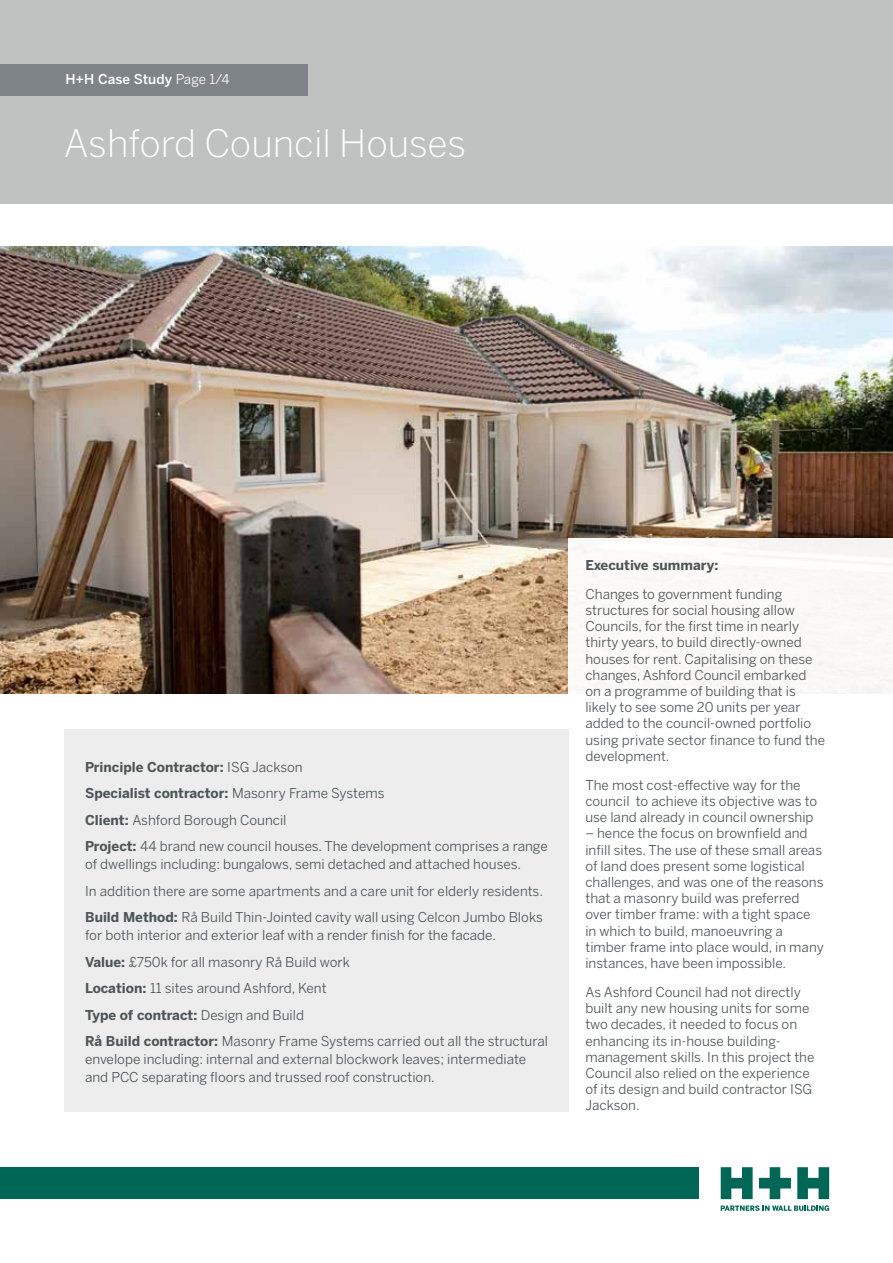
<style>
.page{position:relative;width:893px;height:1263px;background:#fff}
.page>*{position:absolute;margin:0;border:0;box-sizing:border-box;transform-origin:0 0}
.t1{font:300 37.5px "Benton Sans";color:#fff}
.t2{font:13.5px/16.2px "Benton Sans";color:#4e5557}
.t3{font:500 13.5px "Benton Sans";color:#fff}
.t4{font:700 13.5px "Benton Sans";color:#4e5557}
.s1{font-weight:400}
.s2{font-weight:700}
</style>
<div class="page">
<div style="left:0;top:0;width:893px;height:204px;background:#bfc2c0"></div>
<div style="left:0;top:64px;width:308px;height:31px;background:#7e8487"></div>
<div style="left:0;top:1168px;width:699px;height:31px;background:#006656"></div>
<svg style="left:721px;top:1205px;width:108px;height:6px"></svg>
<svg style="left:721px;top:1167px;width:32px;height:32px"></svg>
<svg style="left:797px;top:1167px;width:32px;height:32px"></svg>
<svg style="left:759px;top:1167px;width:32px;height:32px"></svg>
<div style="left:64px;top:729px;width:504px;height:383px;background:#ecedec"></div>
<img style="left:0;top:247px;width:893px;height:446px">
<div style="left:568px;top:538px;width:325px;height:161px;background:#fbf9f7"></div>
<p class="t3" style="left:65px;top:71px;width:166px">H+H Case Study <span class="s1">Page 1/4</span></p>
<h1 class="t1" style="left:64px;top:122px;width:404px">Ashford Council Houses</h1>
<p class="t2" style="left:85px;top:753px;width:464px;line-height:26.5px"><span class="s2">Principle Contractor:</span> ISG Jackson<br><span class="s2">Specialist contractor:</span> Masonry Frame Systems<br><span class="s2">Client:</span> Ashford Borough Council<br><span class="s2">Project:</span> 44 brand new council houses. The development comprises a range</p>
<p class="t2" style="left:85px;top:851px;width:459px;line-height:26.5px">of dwellings including: bungalows, semi detached and attached houses.<br>In addition there are some apartments and a care unit for elderly residents.<br><span class="s2">Build Method:</span> Rå Build Thin-Jointed cavity wall using Celcon Jumbo Bloks</p>
<p class="t2" style="left:85px;top:922px;width:465px;line-height:26.5px">for both interior and exterior leaf with a render finish for the facade.<br><span class="s2">Value:</span> £750k for all masonry Rå Build work<br><span class="s2">Location:</span> 11 sites around Ashford, Kent<br><span class="s2">Type of contract:</span> Design and Build<br><span class="s2">Rå Build contractor:</span> Masonry Frame Systems carried out all the structural</p>
<p class="t2" style="left:85px;top:1050px;width:443px;line-height:18px">envelope including: internal and external blockwork leaves; intermediate and PCC separating floors and trussed roof construction.</p>
<p class="t4" style="left:585px;top:557px;width:134px">Executive summary:</p>
<p class="t2" style="left:585px;top:586px;width:241px">Changes to government funding structures for social housing allow Councils, for the first time in nearly thirty years, to build directly-owned houses for rent. Capitalising on these changes, Ashford Council embarked on a programme of building that is likely to see some 20 units per year added to the council-owned portfolio using private sector finance to fund the development.</p>
<p class="t2" style="left:585px;top:777px;width:233px">The most cost-effective way for the council to achieve its objective was to use land already in council ownership</p>
<p class="t2" style="left:585px;top:825px;width:240px">– hence the focus on brownfield and infill sites. The use of these small areas of land does present some logistical challenges, and was one of the reasons that a masonry build was preferred over timber frame: with a tight space in which to build, manoeuvring a timber frame into place would, in many instances, have been impossible.</p>
<p class="t2" style="left:585px;top:984px;width:231px">As Ashford Council had not directly built any new housing units for some two decades, it needed to focus on enhancing its in-house building&shy;management skills. In this project the<br>Council also relied on the experience of its design and build contractor ISG<br>Jackson.</p>
</div>
